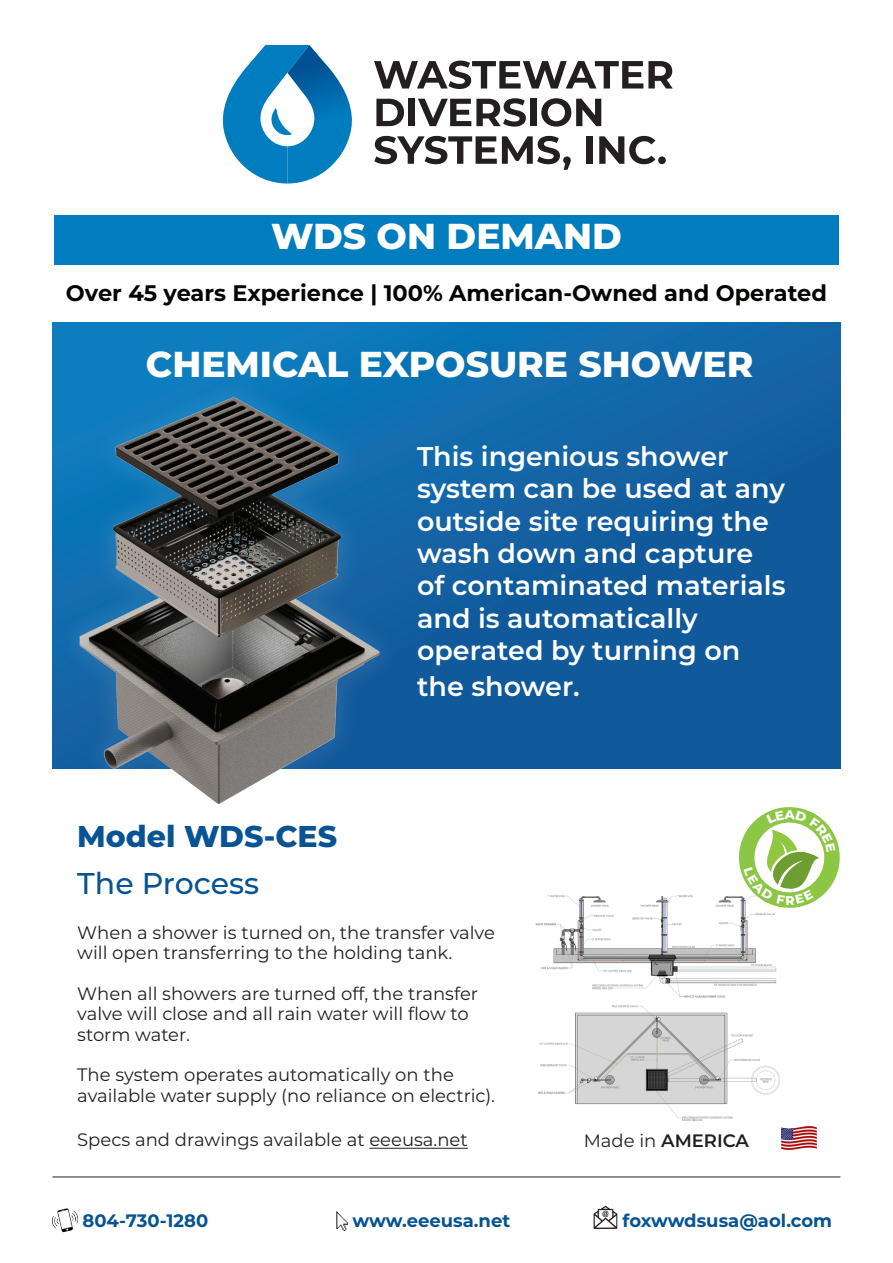
<style>
.page{position:relative;width:893px;height:1263px;background:#fff}
.page>*{position:absolute;margin:0;border:0;box-sizing:border-box;transform-origin:0 0}
.t1{font:800 36px "Montserrat";color:#fff}
.t2{font:800 30px "Montserrat";color:#075393}
.t3{font:500 30px "Montserrat";color:#075393}
.t4{font:600 27px/32.4px "Montserrat";color:#fff}
.t5{font:700 22.5px "Montserrat";color:#040503}
.t6{font:18px/20.4px "Montserrat";color:#231f20}
.t7{font:700 18px "Montserrat";color:#075393}
.t8{font:600 18px "Montserrat";color:#231f20}
.s1{font-weight:400}
</style>
<div class="page">
<img style="left:535px;top:895px;width:247px;height:235px">
<svg style="left:222px;top:45px;width:130px;height:139px"></svg>
<svg style="left:374px;top:61px;width:299px;height:28px"></svg>
<svg style="left:376px;top:99px;width:28px;height:27px"></svg>
<div style="left:409px;top:99px;width:6px;height:27px;background:#231f20"></div>
<svg style="left:418px;top:98px;width:108px;height:29px"></svg>
<div style="left:530px;top:99px;width:7px;height:27px;background:#231f20"></div>
<svg style="left:541px;top:98px;width:60px;height:29px"></svg>
<svg style="left:374px;top:136px;width:197px;height:34px"></svg>
<div style="left:586px;top:136px;width:7px;height:28px;background:#231f20"></div>
<svg style="left:599px;top:136px;width:56px;height:28px"></svg>
<div style="left:658px;top:156px;width:8px;height:8px;background:#231f20;border-radius:50%"></div>
<div style="left:54px;top:215px;width:785px;height:49px;background:#007dbf"></div>
<svg style="left:52px;top:322px;width:788px;height:447px;background:#1060a2"></svg>
<hr style="left:52px;top:1176px;width:788px;height:1px;background:#231f20">
<img style="left:593px;top:1205px;width:25px;height:24px">
<img style="left:52px;top:1208px;width:27px;height:25px">
<img style="left:336px;top:1211px;width:13px;height:20px">
<img style="left:782px;top:1127px;width:34px;height:22px">
<img style="left:52px;top:348px;width:428px;height:456px">
<hr style="left:369px;top:1148px;width:99px;height:1px;background:#231f20">
<svg style="left:733px;top:807px;width:107px;height:106px"></svg>
<p class="t1" style="left:271px;top:210px;width:352px">WDS ON DEMAND</p>
<p class="t5" style="left:66px;top:277px;width:762px">Over 45 years Experience | 100% American-Owned and Operated</p>
<p class="t1" style="left:146px;top:338px;width:609px">CHEMICAL EXPOSURE SHOWER</p>
<p class="t4" style="left:417px;top:439px;width:370px">This ingenious shower system can be used at any outside site requiring the wash down and capture of contaminated materials and is automatically operated by turning on</p>
<p class="t4" style="left:417px;top:669px;width:164px">the shower.</p>
<p class="t2" style="left:77px;top:814px;width:261px">Model WDS-CES</p>
<p class="t3" style="left:77px;top:862px;width:183px">The Process</p>
<p class="t6" style="left:77px;top:921px;width:419px">When a shower is turned on, the transfer valve will open transferring to the holding tank.</p>
<p class="t6" style="left:77px;top:982px;width:402px">When all showers are turned off, the transfer valve will close and all rain water will flow to storm water.</p>
<p class="t6" style="left:77px;top:1064px;width:419px">The system operates automatically on the available water supply (no reliance on electric).</p>
<p class="t6" style="left:77px;top:1129px;width:392px">Specs and drawings available at eeeusa.net</p>
<p class="t8" style="left:584px;top:1127px;width:167px"><span class="s1">Made in</span> AMERICA</p>
<p class="t7" style="left:82px;top:1207px;width:127px">804-730-1280</p>
<p class="t7" style="left:352px;top:1207px;width:159px">www.eeeusa.net</p>
<p class="t7" style="left:623px;top:1207px;width:211px">foxwwdsusa@aol.com</p>
</div>
